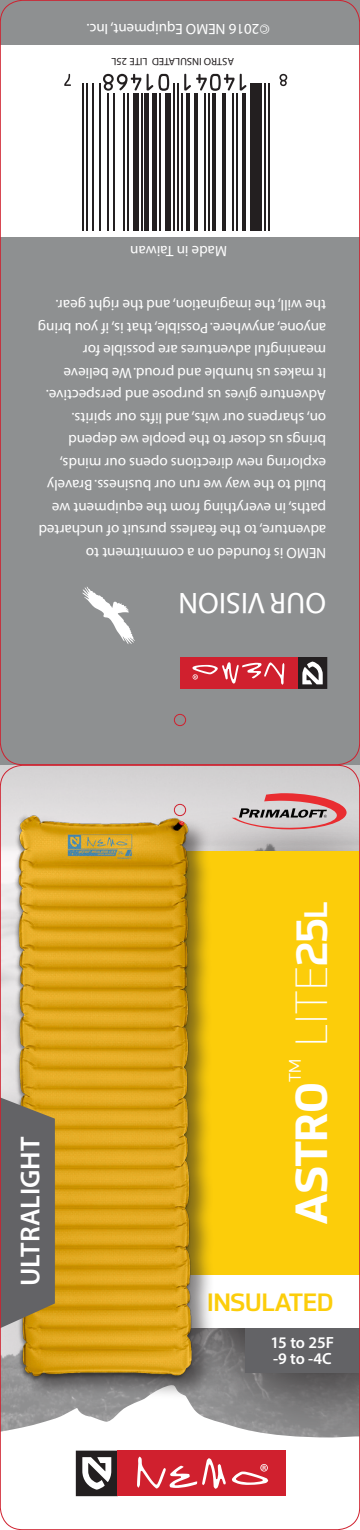
<style>
.page{position:relative;width:360px;height:1530px;background:#fff}
.page>*{position:absolute;margin:0;border:0;box-sizing:border-box;transform-origin:0 0}
.t1{font:800 45px "Hackman";letter-spacing:-.02em;color:#fff}
.t2{font:30px "Myriad";color:#fff}
.t3{font:600 27.5px "Myriad Pro";color:#fff}
.t4{font:700 25px "Hackman";letter-spacing:-.02em;color:#fccd0a}
.t5{font:600 16.25px "Myriad Pro";letter-spacing:-.005em;color:#fff}
.t6{font:15px/22.5px "Myriad";color:#fff}
.t7{font:15px "Myriad Pro";color:#fff}
.t8{font:10.5px "Myriad Pro";color:#231f20}
.s1{font-weight:300}
.s2{font-weight:700}
.s3{font-weight:700;font-size:32.5px}
</style>
<div class="page">
<img style="left:0;top:765px;width:360px;height:46px">
<div style="left:199px;top:805px;width:161px;height:648px;background:#231f20;opacity:.75"></div>
<div style="left:245px;top:851px;width:115px;height:521px;background:#636366"></div>
<div style="left:181px;top:851px;width:179px;height:459px;background:#fccd0a"></div>
<div style="left:181px;top:1275px;width:179px;height:53px;background:#fff"></div>
<svg style="left:0;top:1385px;width:360px;height:145px"></svg>
<div style="left:76px;top:1451px;width:42px;height:45px;background:#231f20"></div>
<div style="left:118px;top:1451px;width:168px;height:45px;background:#d0202e"></div>
<svg style="left:82px;top:1457px;width:29px;height:33px"></svg>
<svg style="left:137px;top:1457px;width:89px;height:32px"></svg>
<svg style="left:232px;top:1464px;width:36px;height:21px"></svg>
<div style="left:0;top:0;width:360px;height:765px;background:#8e9091"></div>
<div style="left:0;top:45px;width:360px;height:191px;background:#fff"></div>
<div style="left:298px;top:657px;width:29px;height:32px;background:#231f20"></div>
<div style="left:180px;top:657px;width:118px;height:32px;background:#d0202e"></div>
<svg style="left:302px;top:662px;width:21px;height:22px"></svg>
<svg style="left:192px;top:662px;width:92px;height:23px"></svg>
<svg style="left:82px;top:587px;width:53px;height:57px"></svg>
<svg style="left:232px;top:793px;width:115px;height:37px"></svg>
<img style="left:2px;top:811px;width:217px;height:590px">
<svg style="left:279px;top:74px;width:8px;height:12px"></svg>
<hr style="left:268px;top:83px;width:2px;height:147px;background:#231f20">
<hr style="left:264px;top:83px;width:2px;height:147px;background:#231f20">
<hr style="left:258px;top:83px;width:4px;height:147px;background:#231f20">
<div style="left:250px;top:83px;width:6px;height:147px;background:#231f20"></div>
<svg style="left:240px;top:74px;width:6px;height:17px"></svg>
<hr style="left:242px;top:93px;width:4px;height:137px;background:#231f20">
<hr style="left:236px;top:93px;width:2px;height:137px;background:#231f20">
<hr style="left:232px;top:93px;width:2px;height:137px;background:#231f20">
<hr style="left:222px;top:93px;width:4px;height:137px;background:#231f20">
<hr style="left:212px;top:93px;width:4px;height:137px;background:#231f20">
<hr style="left:208px;top:93px;width:2px;height:137px;background:#231f20">
<hr style="left:204px;top:93px;width:2px;height:137px;background:#231f20">
<hr style="left:195px;top:93px;width:3px;height:137px;background:#231f20">
<svg style="left:184px;top:74px;width:50px;height:17px"></svg>
<hr style="left:187px;top:93px;width:3px;height:137px;background:#231f20">
<hr style="left:181px;top:93px;width:1px;height:137px;background:#231f20">
<hr style="left:177px;top:83px;width:2px;height:147px;background:#231f20">
<hr style="left:173px;top:83px;width:2px;height:147px;background:#231f20">
<div style="left:165px;top:93px;width:6px;height:137px;background:#231f20"></div>
<hr style="left:159px;top:93px;width:2px;height:137px;background:#231f20">
<svg style="left:147px;top:74px;width:22px;height:17px"></svg>
<hr style="left:153px;top:93px;width:4px;height:137px;background:#231f20">
<hr style="left:145px;top:93px;width:4px;height:137px;background:#231f20">
<hr style="left:141px;top:93px;width:2px;height:137px;background:#231f20">
<div style="left:133px;top:93px;width:6px;height:137px;background:#231f20"></div>
<hr style="left:127px;top:93px;width:2px;height:137px;background:#231f20">
<hr style="left:123px;top:93px;width:2px;height:137px;background:#231f20">
<svg style="left:103px;top:74px;width:38px;height:17px"></svg>
<hr style="left:113px;top:93px;width:2px;height:137px;background:#231f20">
<hr style="left:107px;top:93px;width:2px;height:137px;background:#231f20">
<hr style="left:100px;top:83px;width:1px;height:147px;background:#231f20">
<hr style="left:92px;top:83px;width:1px;height:147px;background:#231f20">
<hr style="left:86px;top:83px;width:2px;height:147px;background:#231f20">
<hr style="left:82px;top:83px;width:2px;height:147px;background:#231f20">
<svg style="left:64px;top:74px;width:7px;height:12px"></svg>
<svg style="left:2px;top:1097px;width:53px;height:231px"></svg>
<div style="left:174px;top:714px;width:12px;height:12px;border:1px solid #d0202e;border-radius:50%"></div>
<div style="left:174px;top:804px;width:12px;height:12px;border:1px solid #d0202e;border-radius:50%"></div>
<p class="t6" style="left:270px;top:40px;width:185px;rotate:-180deg">©2016 NEMO Equipment, Inc.</p>
<p class="t8" style="left:234px;top:68px;width:124px;rotate:-180deg">ASTRO INSULATED LITE 25L</p>
<p class="t7" style="left:227px;top:260px;width:98px;rotate:-180deg">Made in Taiwan</p>
<p class="t6" style="left:326px;top:564px;width:290px;rotate:-180deg">NEMO is founded on a commitment to adventure, to the fearless pursuit of uncharted paths, in everything from the equipment we build to the way we run our business. Bravely exploring new directions opens our minds, brings us closer to the people we depend<br>on, sharpens our wits, and lifts our spirits.<br>Adventure gives us purpose and perspective.<br>It makes us humble and proud. We believe meaningful adventures are possible for anyone, anywhere. Possible, that is, if you bring the will, the imagination, and the right gear.</p>
<p class="t3" style="left:13px;top:1286px;width:151px;rotate:-90deg">ULTRALIGHT</p>
<h2 class="t2" style="left:326px;top:618px;width:149px;rotate:-180deg">OUR VISION</h2>
<p class="t1" style="left:276px;top:1225px;width:325px;rotate:-90deg">ASTRO<sup>™</sup> <span class="s1">LITE</span><span class="s2">25</span><span class="s3">L</span></p>
<h3 class="t4" style="left:207px;top:1283px;width:128px">INSULATED</h3>
<p class="t5" style="left:271px;top:1332px;width:65px">15 to 25F</p>
<p class="t5" style="left:273px;top:1348px;width:60px">-9 to -4C</p>
</div>
